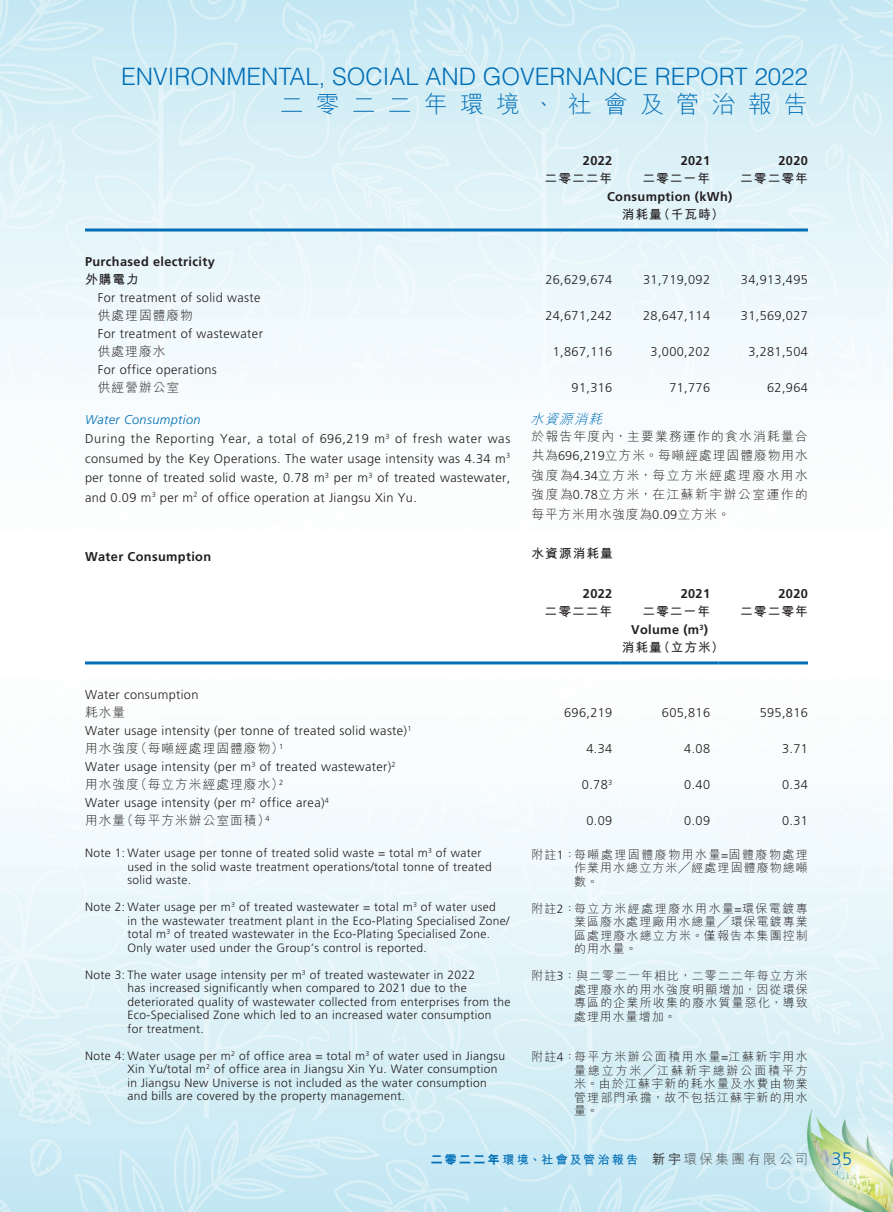
<style>
.page{position:relative;width:893px;height:1212px;background:#fff}
.page>*{position:absolute;margin:0;border:0;box-sizing:border-box;transform-origin:0 0}
.t1{font:300 24px "Helvetica LT Std";color:#006eb6}
.t2{font:300 24px "M Hei HK";letter-spacing:.5em;color:#006eb6}
.t3{font:300 18px "Frutiger LT Std";color:#006eb6}
._03_H3_C{font:italic 300 13.5px "M Hei HK";color:#006eb6}
._50_Table_txt{font:300 12.75px "Frutiger LT Std";letter-spacing:.03em;color:#231f20}
._00_txt{font:300 12.75px/19.5px "Frutiger LT Std";letter-spacing:.03em;color:#231f20;text-align:justify}
._00_txt_C{font:300 12.75px/19.5px "M Hei HK";letter-spacing:.12em;color:#231f20;text-align:justify}
._50_Table_txt-2{font:700 12.75px "Frutiger LT Std";letter-spacing:.03em;color:#231f20}
._50_Table_txt-3{font:300 12.75px "M Hei HK";letter-spacing:.08em;color:#231f20}
._50_Table_txt-4{font:700 12.75px "M Hei HK";letter-spacing:.08em;color:#231f20}
._03_H3{font:italic 300 12.75px "Frutiger LT Std";letter-spacing:.03em;color:#006eb6}
._00_txt-2{font:700 12.75px "Frutiger LT Std";letter-spacing:.03em;color:#231f20}
._00_txt_C-2{font:700 12.75px "M Hei HK";letter-spacing:.08em;color:#231f20}
._06_Notes{font:300 12px/13.5px "Frutiger LT Std";letter-spacing:.03em;color:#231f20}
._06_Notes_C{font:300 12px/13.5px "M Hei HK";letter-spacing:.095em;color:#231f20;text-align:justify}
.t4{font:700 12px "M Hei HK";letter-spacing:.185em;color:#006eb6}
.s1{font-family:"Frutiger LT Std"}
.s2{font-weight:800}
.s3{font-size:13.5px;color:#4b4c4d}
.s4{font-weight:300;font-size:13.5px;color:#4b4c4d}
</style>
<div class="page">
<img style="left:0;top:0;width:893px;height:1212px">
<hr style="left:85px;top:228px;width:438px;height:3px;background:#006eb6">
<hr style="left:523px;top:228px;width:98px;height:3px;background:#006eb6">
<hr style="left:621px;top:228px;width:98px;height:3px;background:#006eb6">
<hr style="left:719px;top:228px;width:89px;height:3px;background:#006eb6">
<hr style="left:85px;top:661px;width:438px;height:3px;background:#006eb6">
<hr style="left:523px;top:661px;width:98px;height:3px;background:#006eb6">
<hr style="left:621px;top:661px;width:98px;height:3px;background:#006eb6">
<hr style="left:719px;top:661px;width:89px;height:3px;background:#006eb6">
<h1 class="t1" style="left:121px;top:61px;width:688px">ENVIRONMENTAL, SOCIAL AND GOVERNANCE REPORT 2022</h1>
<h1 class="t2" style="left:280px;top:88px;width:529px">二零二二年環境、社會及管治報告</h1>
<p class="_50_Table_txt-2" style="left:583px;top:153px;width:31px">2022</p>
<p class="_50_Table_txt-2" style="left:681px;top:153px;width:31px">2021</p>
<p class="_50_Table_txt-2" style="left:778px;top:153px;width:31px">2020</p>
<p class="_50_Table_txt-4" style="left:545px;top:169px;width:69px">二零二二年</p>
<p class="_50_Table_txt-4" style="left:642px;top:169px;width:69px">二零二一年</p>
<p class="_50_Table_txt-4" style="left:740px;top:169px;width:69px">二零二零年</p>
<p class="_50_Table_txt-2" style="left:607px;top:189px;width:127px">Consumption (kWh)</p>
<p class="_50_Table_txt-4" style="left:622px;top:205px;width:104px">消耗量（千瓦時）</p>
<p class="_50_Table_txt-2" style="left:85px;top:254px;width:131px">Purchased electricity</p>
<p class="_50_Table_txt-4" style="left:85px;top:270px;width:55px">外購電力</p>
<p class="_50_Table_txt" style="left:545px;top:272px;width:69px">26,629,674</p>
<p class="_50_Table_txt" style="left:643px;top:272px;width:69px">31,719,092</p>
<p class="_50_Table_txt" style="left:741px;top:272px;width:69px">34,913,495</p>
<p class="_50_Table_txt" style="left:98px;top:290px;width:164px">For treatment of solid waste</p>
<p class="_50_Table_txt-3" style="left:98px;top:306px;width:97px">供處理固體廢物</p>
<p class="_50_Table_txt" style="left:545px;top:308px;width:69px">24,671,242</p>
<p class="_50_Table_txt" style="left:643px;top:308px;width:69px">28,647,114</p>
<p class="_50_Table_txt" style="left:741px;top:308px;width:69px">31,569,027</p>
<p class="_50_Table_txt" style="left:98px;top:326px;width:167px">For treatment of wastewater</p>
<p class="_50_Table_txt-3" style="left:98px;top:342px;width:69px">供處理廢水</p>
<p class="_50_Table_txt" style="left:553px;top:344px;width:61px">1,867,116</p>
<p class="_50_Table_txt" style="left:651px;top:344px;width:61px">3,000,202</p>
<p class="_50_Table_txt" style="left:748px;top:344px;width:61px">3,281,504</p>
<p class="_50_Table_txt" style="left:98px;top:362px;width:121px">For office operations</p>
<p class="_50_Table_txt-3" style="left:98px;top:378px;width:83px">供經營辦公室</p>
<p class="_50_Table_txt" style="left:572px;top:380px;width:42px">91,316</p>
<p class="_50_Table_txt" style="left:669px;top:380px;width:42px">71,776</p>
<p class="_50_Table_txt" style="left:767px;top:380px;width:42px">62,964</p>
<p class="_03_H3" style="left:85px;top:412px;width:117px">Water Consumption</p>
<p class="_00_txt" style="left:85px;top:429px;width:427px">During the Reporting Year, a total of 696,219 m<sup>3</sup> of fresh water was consumed by the Key Operations. The water usage intensity was 4.34 m<sup>3 </sup>per tonne of treated solid waste, 0.78 m<sup>3</sup> per m<sup>3</sup> of treated wastewater, and 0.09 m<sup>3</sup> per m<sup>2</sup> of office operation at Jiangsu Xin Yu.</p>
<p class="_03_H3_C" style="left:530px;top:409px;width:78px">水資源消耗</p>
<p class="_00_txt_C" style="left:531px;top:426px;width:278px">於報告年度內，主要業務運作的食水消耗量合共為<span class="s1">696,219</span>立方米。每噸經處理固體廢物用水強度為<span class="s1">4.34</span>立方米，每立方米經處理廢水用水強度為<span class="s1">0.78</span>立方米，在江蘇新宇辦公室運作的每平方米用水強度為<span class="s1">0.09</span>立方米。</p>
<p class="_00_txt_C-2" style="left:531px;top:544px;width:83px">水資源消耗量</p>
<p class="_00_txt-2" style="left:85px;top:549px;width:128px">Water Consumption</p>
<p class="_50_Table_txt-2" style="left:583px;top:586px;width:31px">2022</p>
<p class="_50_Table_txt-2" style="left:681px;top:586px;width:31px">2021</p>
<p class="_50_Table_txt-2" style="left:778px;top:586px;width:31px">2020</p>
<p class="_50_Table_txt-4" style="left:545px;top:602px;width:69px">二零二二年</p>
<p class="_50_Table_txt-4" style="left:642px;top:602px;width:69px">二零二一年</p>
<p class="_50_Table_txt-4" style="left:740px;top:602px;width:69px">二零二零年</p>
<p class="_50_Table_txt-2" style="left:631px;top:622px;width:78px">Volume (m<sup>3</sup>)</p>
<p class="_50_Table_txt-4" style="left:622px;top:638px;width:104px">消耗量（立方米）</p>
<p class="_50_Table_txt" style="left:85px;top:687px;width:115px">Water consumption</p>
<p class="_50_Table_txt-3" style="left:85px;top:703px;width:42px">耗水量</p>
<p class="_50_Table_txt" style="left:564px;top:705px;width:50px">696,219</p>
<p class="_50_Table_txt" style="left:662px;top:705px;width:50px">605,816</p>
<p class="_50_Table_txt" style="left:760px;top:705px;width:50px">595,816</p>
<p class="_50_Table_txt" style="left:85px;top:723px;width:328px">Water usage intensity (per tonne of treated solid waste)<sup>1</sup></p>
<p class="_50_Table_txt-3" style="left:85px;top:739px;width:200px">用水強度（每噸經處理固體廢物）<sup>1</sup></p>
<p class="_50_Table_txt" style="left:586px;top:741px;width:27px">4.34</p>
<p class="_50_Table_txt" style="left:684px;top:741px;width:27px">4.08</p>
<p class="_50_Table_txt" style="left:782px;top:741px;width:27px">3.71</p>
<p class="_50_Table_txt" style="left:85px;top:759px;width:312px">Water usage intensity (per m<sup>3</sup> of treated wastewater)<sup>2</sup></p>
<p class="_50_Table_txt-3" style="left:85px;top:775px;width:200px">用水強度（每立方米經處理廢水）<sup>2</sup></p>
<p class="_50_Table_txt" style="left:582px;top:777px;width:32px">0.78<sup>3</sup></p>
<p class="_50_Table_txt" style="left:684px;top:777px;width:27px">0.40</p>
<p class="_50_Table_txt" style="left:782px;top:777px;width:27px">0.34</p>
<p class="_50_Table_txt" style="left:85px;top:795px;width:245px">Water usage intensity (per m<sup>2</sup> office area)<sup>4</sup></p>
<p class="_50_Table_txt-3" style="left:85px;top:811px;width:186px">用水量（每平方米辦公室面積）<sup>4</sup></p>
<p class="_50_Table_txt" style="left:586px;top:813px;width:27px">0.09</p>
<p class="_50_Table_txt" style="left:684px;top:813px;width:27px">0.09</p>
<p class="_50_Table_txt" style="left:782px;top:813px;width:27px">0.31</p>
<p class="_06_Notes" style="left:128px;top:846px;width:366px;text-indent:-43px">Note 1: Water usage per tonne of treated solid waste = total m<sup>3</sup> of water used in the solid waste treatment operations/total tonne of treated solid waste.</p>
<p class="_06_Notes" style="left:128px;top:900px;width:383px;text-indent:-43px">Note 2: Water usage per m<sup>3</sup> of treated wastewater = total m<sup>3</sup> of water used<br>in the wastewater treatment plant in the Eco-Plating Specialised Zone/ total m<sup>3</sup> of treated wastewater in the Eco-Plating Specialised Zone.<br>Only water used under the Group’s control is reported.</p>
<p class="_06_Notes" style="left:128px;top:968px;width:384px;text-indent:-43px">Note 3: The water usage intensity per m<sup>3</sup> of treated wastewater in 2022<br>has increased significantly when compared to 2021 due to the deteriorated quality of wastewater collected from enterprises from the Eco-Specialised Zone which led to an increased water consumption<br>for treatment.</p>
<p class="_06_Notes" style="left:128px;top:1049px;width:379px;text-indent:-43px">Note 4: Water usage per m<sup>2</sup> of office area = total m<sup>3</sup> of water used in Jiangsu Xin Yu/total m<sup>2</sup> of office area in Jiangsu Xin Yu. Water consumption in Jiangsu New Universe is not included as the water consumption and bills are covered by the property management.</p>
<p class="_06_Notes_C" style="left:574px;top:847px;width:235px;text-indent:-43px">附註<span class="s1">1</span>：每噸處理固體廢物用水量<span class="s1">=</span>固體廢物處理作業用水總立方米╱經處理固體廢物總噸數。</p>
<p class="_06_Notes_C" style="left:574px;top:901px;width:235px;text-indent:-43px">附註<span class="s1">2</span>：每立方米經處理廢水用水量<span class="s1">=</span>環保電鍍專業區廢水處理廠用水總量╱環保電鍍專業區處理廢水總立方米。僅報告本集團控制的用水量。</p>
<p class="_06_Notes_C" style="left:574px;top:968px;width:235px;text-indent:-43px">附註<span class="s1">3</span>：與二零二一年相比，二零二二年每立方米處理廢水的用水強度明顯增加，因從環保專區的企業所收集的廢水質量惡化，導致處理用水量增加。</p>
<p class="_06_Notes_C" style="left:574px;top:1049px;width:235px;text-indent:-43px">附註<span class="s1">4</span>：每平方米辦公面積用水量<span class="s1">=</span>江蘇新宇用水量總立方米╱江蘇新宇總辦公面積平方米。由於江蘇宇新的耗水量及水費由物業管理部門承擔，故不包括江蘇宇新的用水量。</p>
<p class="t4" style="left:431px;top:1151px;width:379px"><span class="s2">二零二二年</span>環境、社會及管治報告 <span class="s3">新宇</span><span class="s4">環保集團有限公司</span></p>
<h2 class="t3" style="left:831px;top:1149px;width:22px">35</h2>
</div>
